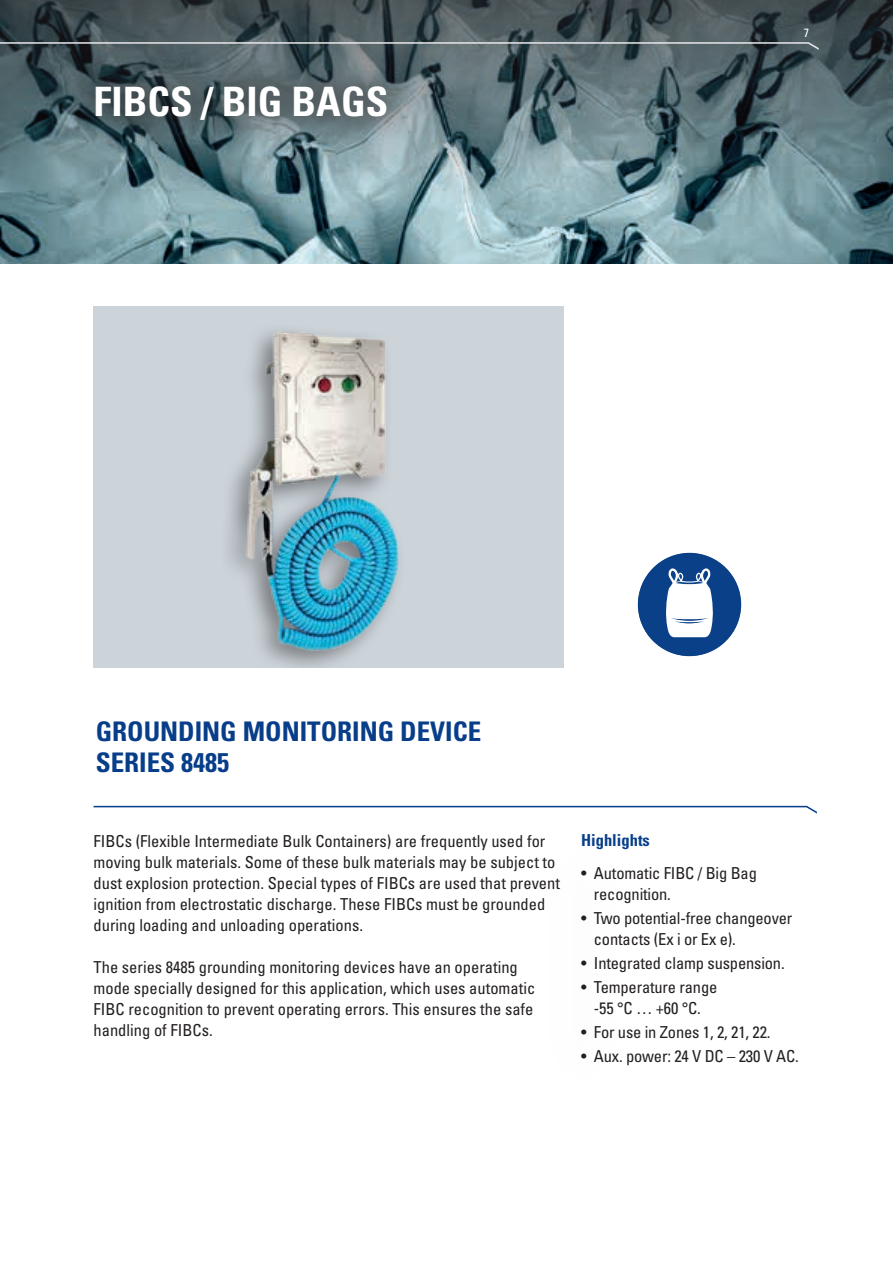
<style>
.page{position:relative;width:893px;height:1263px;background:#fff}
.page>*{position:absolute;margin:0;border:0;box-sizing:border-box;transform-origin:0 0}
.t1{font:700 condensed 40.5px "Univers";color:#fff}
.t2{font:700 condensed 27px/31.5px "Univers";color:#083e89}
.t3{font:condensed 16.5px/21px "Univers";color:#231f20}
.t4{font:700 condensed 16.5px "Univers";color:#083e89}
.t5{font:condensed 12px "Univers";color:#fff}
</style>
<div class="page">
<svg style="left:0;top:0;width:893px;height:264px"></svg>
<svg style="left:0;top:42px;width:819px;height:8px"></svg>
<img style="left:94px;top:306px;width:470px;height:362px">
<div style="left:638px;top:553px;width:103px;height:103px;background:#094087;border-radius:50%"></div>
<svg style="left:666px;top:568px;width:47px;height:69px"></svg>
<div style="left:63px;top:54px;width:355px;height:97px;background:#231f20;opacity:.75"></div>
<svg style="left:94px;top:806px;width:723px;height:7px"></svg>
<h1 class="t1" style="left:94px;top:77px;width:296px">FIBCS / BIG BAGS</h1>
<p class="t5" style="left:804px;top:25px;width:7px">7</p>
<h2 class="t2" style="left:96px;top:715px;width:387px">GROUNDING MONITORING DEVICE<br>SERIES 8485</h2>
<p class="t3" style="left:94px;top:830px;width:468px">FIBCs (Flexible Intermediate Bulk Containers) are frequently used for moving bulk materials. Some of these bulk materials may be subject to dust explosion protection. Special types of FIBCs are used that prevent ignition from electrostatic discharge. These FIBCs must be grounded during loading and unloading operations.</p>
<p class="t3" style="left:94px;top:956px;width:443px">The series 8485 grounding monitoring devices have an operating mode specially designed for this application, which uses automatic FIBC recognition to prevent operating errors. This ensures the safe handling of FIBCs.</p>
<p class="t4" style="left:581px;top:830px;width:70px">Highlights</p>
<p class="t3" style="left:594px;top:862px;width:165px;text-indent:-13px">• Automatic FIBC / Big Bag recognition.</p>
<p class="t3" style="left:594px;top:907px;width:200px;text-indent:-13px">• Two potential-free changeover contacts (Ex i or Ex e).</p>
<p class="t3" style="left:581px;top:952px;width:205px">• Integrated clamp suspension.</p>
<p class="t3" style="left:581px;top:976px;width:138px;text-align:center">• Temperature range -55 °C … +60 °C.</p>
<p class="t3" style="left:581px;top:1021px;width:191px">• For use in Zones 1, 2, 21, 22.</p>
<p class="t3" style="left:581px;top:1045px;width:219px">• Aux. power: 24 V DC – 230 V AC.</p>
</div>
